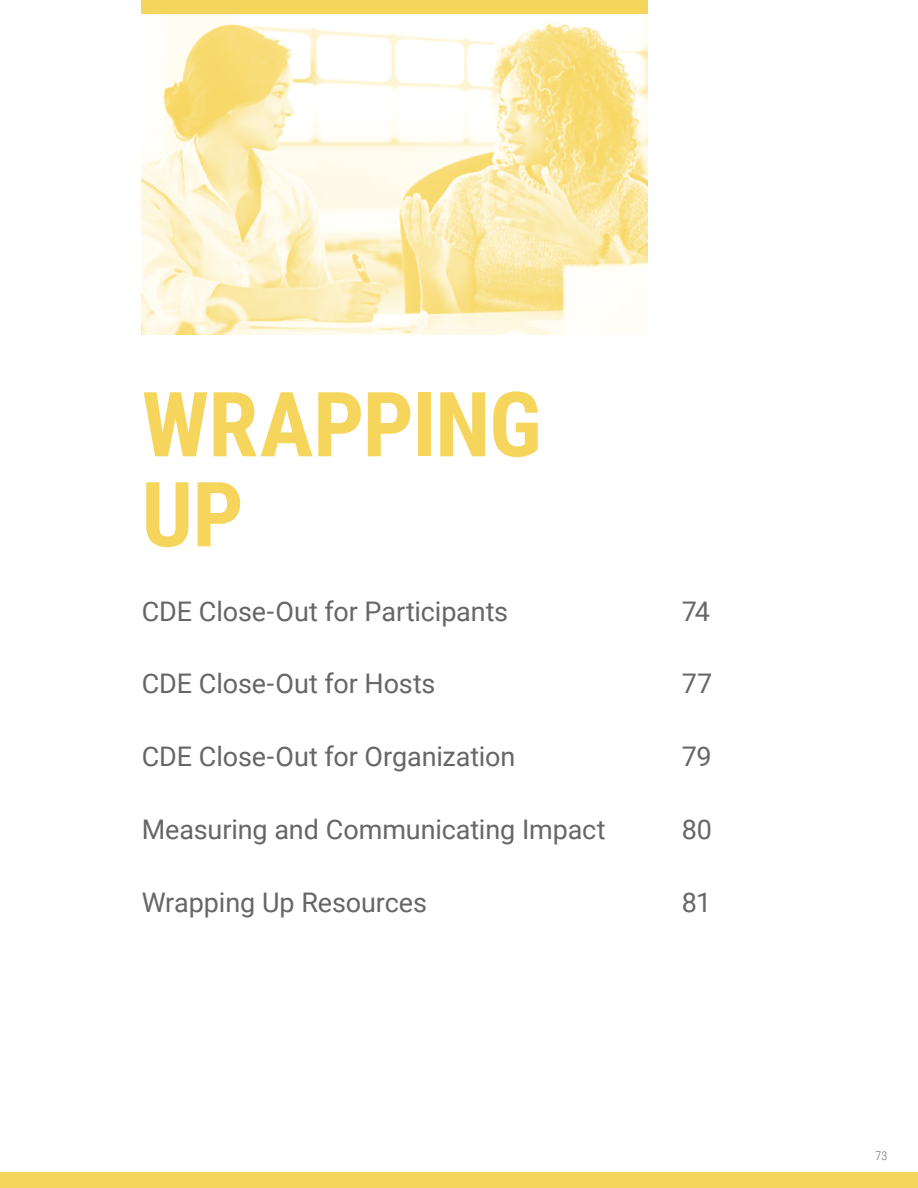
<style>
.page{position:relative;width:918px;height:1188px;background:#fff}
.page>*{position:absolute;margin:0;border:0;box-sizing:border-box;transform-origin:0 0}
.t1{font:700 90px/90px "Roboto Condensed";letter-spacing:-.01em;color:#f6d55c}
.t2{font:27px "Roboto";letter-spacing:-.005em;color:#666}
.t3{font:300 12px "Roboto Condensed";color:#666}
</style>
<div class="page">
<div style="left:0;top:1173px;width:918px;height:15px;background:#f6d55c"></div>
<div style="left:142px;top:0;width:506px;height:335px;background:#f6d55c"></div>
<img style="left:142px;top:14px;width:506px;height:321px">
<h1 class="t1" style="left:142px;top:376px;width:402px">WRAPPING<br>UP</h1>
<p class="t2" style="left:142px;top:592px;width:368px">CDE Close-Out for Participants</p>
<p class="t2" style="left:682px;top:592px;width:30px">74</p>
<p class="t2" style="left:142px;top:665px;width:295px">CDE Close-Out for Hosts</p>
<p class="t2" style="left:682px;top:665px;width:32px">77</p>
<p class="t2" style="left:142px;top:738px;width:375px">CDE Close-Out for Organization</p>
<p class="t2" style="left:682px;top:738px;width:31px">79</p>
<p class="t2" style="left:142px;top:811px;width:465px">Measuring and Communicating Impact</p>
<p class="t2" style="left:682px;top:811px;width:32px">80</p>
<p class="t2" style="left:142px;top:884px;width:287px">Wrapping Up Resources</p>
<p class="t2" style="left:682px;top:884px;width:31px">81</p>
<p class="t3" style="left:876px;top:1147px;width:13px">73</p>
</div>
